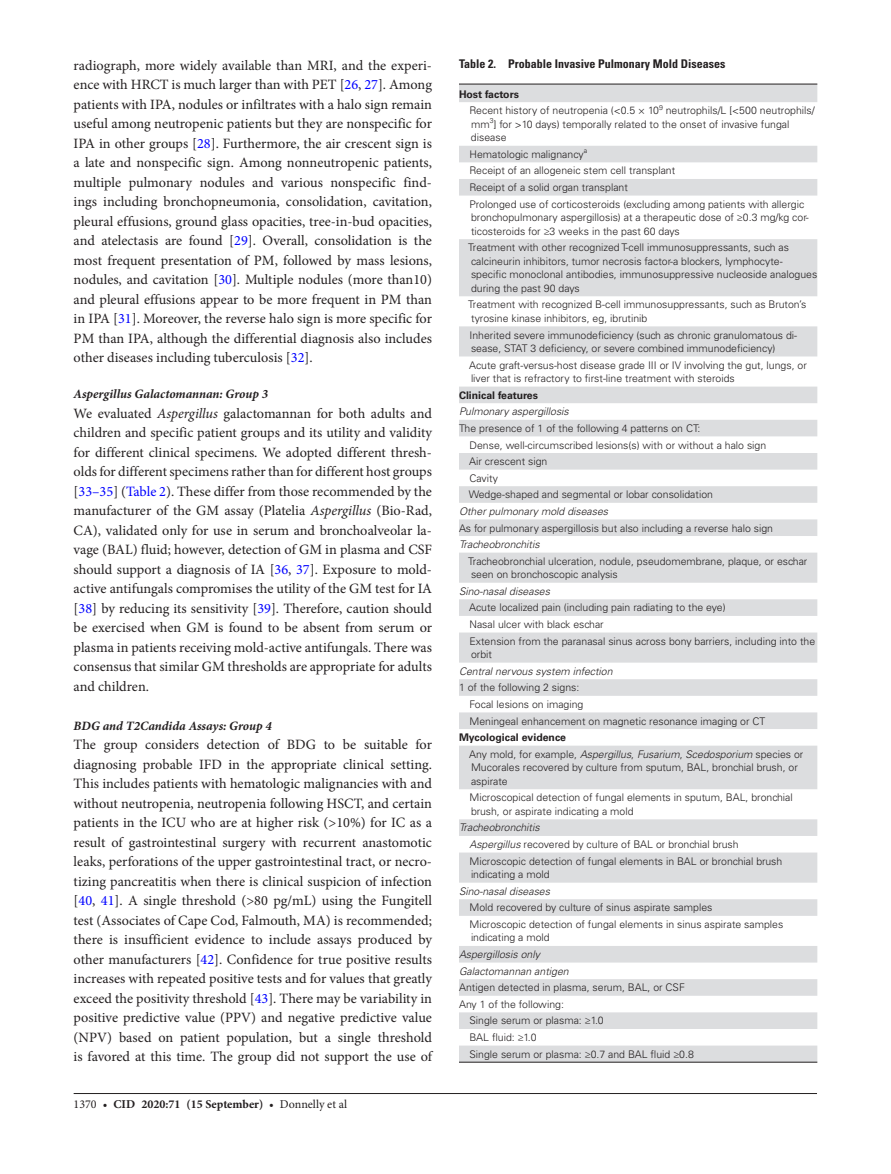
<style>
.page{position:relative;width:891px;height:1174px;background:#fff}
.page>*{position:absolute;margin:0;border:0;box-sizing:border-box;transform-origin:0 0}
.t1{font:14.25px/19.5px "Minion Pro";letter-spacing:-.005em;color:#231f20;text-align:justify}
.t2{font:italic 700 12.75px "Minion Pro";letter-spacing:-.005em;color:#231f20}
.t3{font:700 condensed 12px "Univers LT Std";color:#231f20}
.t4{font:700 12px "Minion Pro";color:#231f20}
.t5{font:300 10.5px/16.6px "Univers LT Std";color:#231f20}
.t6{font:italic 300 10.5px/16.6px "Univers LT Std";color:#231f20}
.t7{font:700 10.5px "Univers LT Std";color:#231f20}
.t8{font:300 6.9px "Univers LT Std";color:#231f20}
.s1{color:#00f}
.s2{font-style:italic}
.s3{font-weight:400}
.s4{font-weight:700}
.s5{font-weight:700;font-style:normal}
.s6{font-style:normal}
</style>
<div class="page">
<hr style="left:74px;top:1093px;width:743px;height:1px;background:#231f20">
<svg style="left:459px;top:85px;width:358px;height:977px;fill:#e2e3e4"></svg>
<hr style="left:459px;top:84px;width:358px;height:1px;background:#231f20">
<hr style="left:459px;top:1062px;width:358px;height:1px;background:#231f20">
<p class="t1" style="left:74px;top:55px;width:360px">radiograph, more widely available than MRI, and the experi&shy;ence with HRCT is much larger than with PET [<span class="s1">26</span>, <span class="s1">27</span>]. Among patients with IPA, nodules or infiltrates with a halo sign remain useful among neutropenic patients but they are nonspecific for IPA in other groups [<span class="s1">28</span>]. Furthermore, the air crescent sign is a late and nonspecific sign. Among nonneutropenic patients, multiple pulmonary nodules and various nonspecific find&shy;ings including bronchopneumonia, consolidation, cavitation, pleural effusions, ground glass opacities, tree-in-bud opacities, and atelectasis are found [<span class="s1">29</span>]. Overall, consolidation is the most frequent presentation of PM, followed by mass lesions, nodules, and cavitation [<span class="s1">30</span>]. Multiple nodules (more than10) and pleural effusions appear to be more frequent in PM than in IPA [<span class="s1">31</span>]. Moreover, the reverse halo sign is more specific for PM than IPA, although the differential diagnosis also includes other diseases including tuberculosis [<span class="s1">32</span>].</p>
<p class="t2" style="left:74px;top:385px;width:196px">Aspergillus Galactomannan: Group 3</p>
<p class="t1" style="left:74px;top:403px;width:360px">We evaluated <span class="s2">Aspergillus</span> galactomannan for both adults and children and specific patient groups and its utility and validity for different clinical specimens. We adopted different thresh&shy;olds for different specimens rather than for different host groups [<span class="s1">33–35</span>] (<span class="s1">Table 2</span>). These differ from those recommended by the manufacturer of the GM assay (Platelia <span class="s2">Aspergillus</span> (Bio-Rad, CA), validated only for use in serum and bronchoalveolar la&shy;vage (BAL) fluid; however, detection of GM in plasma and CSF should support a diagnosis of IA [<span class="s1">36</span>, <span class="s1">37</span>]. Exposure to mold&shy;active antifungals compromises the utility of the GM test for IA [<span class="s1">38</span>] by reducing its sensitivity [<span class="s1">39</span>]. Therefore, caution should be exercised when GM is found to be absent from serum or plasma in patients receiving mold-active antifungals. There was consensus that similar GM thresholds are appropriate for adults and children.</p>
<p class="t2" style="left:74px;top:717px;width:200px">BDG and T2Candida Assays: Group 4</p>
<p class="t1" style="left:74px;top:735px;width:360px">The group considers detection of BDG to be suitable for diagnosing probable IFD in the appropriate clinical setting.<br>This includes patients with hematologic malignancies with and without neutropenia, neutropenia following HSCT, and certain patients in the ICU who are at higher risk (&gt;10%) for IC as a result of gastrointestinal surgery with recurrent anastomotic leaks, perforations of the upper gastrointestinal tract, or necro&shy;tizing pancreatitis when there is clinical suspicion of infection [<span class="s1">40</span>, <span class="s1">41</span>]. A single threshold (&gt;80 pg/mL) using the Fungitell test (Associates of Cape Cod, Falmouth, MA) is recommended; there is insufficient evidence to include assays produced by other manufacturers [<span class="s1">42</span>]. Confidence for true positive results increases with repeated positive tests and for values that greatly exceed the positivity threshold [<span class="s1">43</span>]. There may be variability in positive predictive value (PPV) and negative predictive value (NPV) based on patient population, but a single threshold is favored at this time. The group did not support the use of</p>
<p class="t4" style="left:74px;top:1095px;width:275px"><span class="s3">1370 •</span> cid 2020:71 (15 September) <span class="s3">• Donnelly et al</span></p>
<p class="t3" style="left:459px;top:56px;width:268px">Table 2. Probable Invasive Pulmonary Mold Diseases</p>
<p class="t5" style="left:470px;top:86px;width:347px;text-indent:-10px"><span class="s4">Host factors<br></span>Recent history of neutropenia (&lt;0.5 × 10<sup>9</sup> neutrophils/L [&lt;500 neutrophils/</p>
<p class="t5" style="left:471px;top:116px;width:320px">mm ] for &gt;10 days) temporally related to the onset of invasive fungal</p>
<p class="t8" style="left:490px;top:116px;width:5px">3</p>
<p class="t5" style="left:469px;top:129px;width:116px">disease<br>Hematologic malignancy</p>
<p class="t8" style="left:584px;top:147px;width:5px">a</p>
<p class="t5" style="left:470px;top:162px;width:336px">Receipt of an allogeneic stem cell transplant<br>Receipt of a solid organ transplant<br>Prolonged use of corticosteroids (excluding among patients with allergic</p>
<p class="t5" style="left:471px;top:211px;width:339px;line-height:13.5px">bronchopulmonary aspergillosis) at a therapeutic dose of ≥0.3 mg/kg cor&shy;ticosteroids for ≥3 weeks in the past 60 days</p>
<p class="t5" style="left:468px;top:241px;width:351px;line-height:13.5px">Treatment with other recognized T-cell immunosuppressants, such as calcineurin inhibitors, tumor necrosis factor-a blockers, lymphocyte&shy;specific monoclonal antibodies, immunosuppressive nucleoside analogues during the past 90 days</p>
<p class="t5" style="left:468px;top:298px;width:340px;line-height:13.5px">Treatment with recognized B-cell immunosuppressants, such as Bruton’s tyrosine kinase inhibitors, eg, ibrutinib</p>
<p class="t5" style="left:470px;top:328px;width:329px;line-height:13.5px">Inherited severe immunodeficiency (such as chronic granulomatous di&shy;sease, STAT 3 deficiency, or severe combined immunodeficiency)</p>
<p class="t5" style="left:469px;top:358px;width:339px;line-height:13.5px">Acute graft-versus-host disease grade III or IV involving the gut, lungs, or liver that is refractory to first-line treatment with steroids</p>
<p class="t7" style="left:459px;top:389px;width:81px">Clinical features</p>
<p class="t6" style="left:459px;top:403px;width:111px">Pulmonary aspergillosis</p>
<p class="t5" style="left:469px;top:420px;width:299px;text-indent:-10px">The presence of 1 of the following 4 patterns on CT:<br>Dense, well-circumscribed lesions(s) with or without a halo sign Air crescent sign<br>Cavity<br>Wedge-shaped and segmental or lobar consolidation</p>
<p class="t6" style="left:459px;top:503px;width:151px">Other pulmonary mold diseases</p>
<p class="t5" style="left:459px;top:519px;width:316px">As for pulmonary aspergillosis but also including a reverse halo sign</p>
<p class="t6" style="left:459px;top:536px;width:82px">Tracheobronchitis</p>
<p class="t5" style="left:468px;top:554px;width:341px;line-height:13.5px">Tracheobronchial ulceration, nodule, pseudomembrane, plaque, or eschar seen on bronchoscopic analysis</p>
<p class="t6" style="left:459px;top:583px;width:93px">Sino-nasal diseases</p>
<p class="t5" style="left:469px;top:599px;width:347px">Acute localized pain (including pain radiating to the eye)<br>Nasal ulcer with black eschar<br>Extension from the paranasal sinus across bony barriers, including into the</p>
<p class="t5" style="left:471px;top:646px;width:22px">orbit</p>
<p class="t6" style="left:459px;top:663px;width:155px">Central nervous system infection</p>
<p class="t5" style="left:470px;top:679px;width:297px;text-indent:-10px">1 of the following 2 signs:<br>Focal lesions on imaging<br>Meningeal enhancement on magnetic resonance imaging or CT</p>
<p class="t6" style="left:469px;top:729px;width:336px;text-indent:-10px"><span class="s5">Mycological evidence<br></span><span class="s6">Any mold, for example,</span> Aspergillus<span class="s6">,</span> Fusarium<span class="s6">,</span> Scedosporium <span class="s6">species or</span></p>
<p class="t5" style="left:471px;top:761px;width:328px;line-height:13.5px">Mucorales recovered by culture from sputum, BAL, bronchial brush, or aspirate</p>
<p class="t5" style="left:470px;top:791px;width:325px;line-height:13.5px">Microscopical detection of fungal elements in sputum, BAL, bronchial brush, or aspirate indicating a mold</p>
<p class="t5" style="left:470px;top:819px;width:314px;text-indent:-10px"><span class="s2">Tracheobronchitis<br>Aspergillus</span> recovered by culture of BAL or bronchial brush<br>Microscopic detection of fungal elements in BAL or bronchial brush</p>
<p class="t5" style="left:471px;top:866px;width:80px">indicating a mold</p>
<p class="t6" style="left:459px;top:883px;width:93px">Sino-nasal diseases</p>
<p class="t5" style="left:470px;top:899px;width:315px">Mold recovered by culture of sinus aspirate samples<br>Microscopic detection of fungal elements in sinus aspirate samples</p>
<p class="t5" style="left:471px;top:929px;width:80px">indicating a mold</p>
<p class="t6" style="left:459px;top:946px;width:111px">Aspergillosis only<br>Galactomannan antigen</p>
<p class="t5" style="left:459px;top:979px;width:227px">Antigen detected in plasma, serum, BAL, or CSF</p>
<p class="t5" style="left:459px;top:996px;width:106px">Any 1 of the following:</p>
<p class="t5" style="left:470px;top:1012px;width:136px">Single serum or plasma: ≥1.0</p>
<p class="t5" style="left:470px;top:1029px;width:69px">BAL fluid: ≥1.0</p>
<p class="t5" style="left:470px;top:1046px;width:226px">Single serum or plasma: ≥0.7 and BAL fluid ≥0.8</p>
</div>
